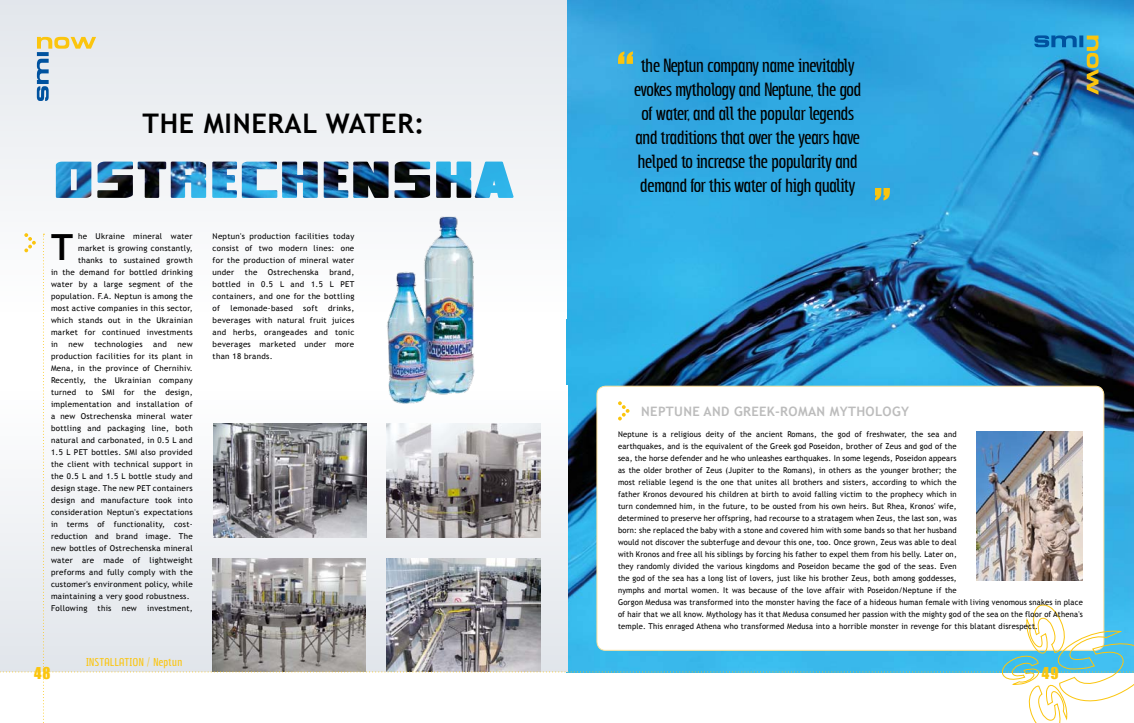
<style>
.page{position:relative;width:1134px;height:723px;background:#fff}
.page>*{position:absolute;margin:0;border:0;box-sizing:border-box;transform-origin:0 0}
.t1{font:700 36px "Trebuchet MS";color:#000}
.t2{font:700 27px "Trebuchet MS";letter-spacing:.025em;color:#000}
.t3{font:15px/24px "Subpear";letter-spacing:-.01em;color:#000;text-align:center;scale:.95 1}
.t4{font:15px "Impact";color:#fbc50e}
.t5{font:700 13px "Trebuchet MS";letter-spacing:.025em;color:#bcbcbc}
.t6{font:9px "Subpear";letter-spacing:.065em;color:#fbc50e}
.t7{font:8px/12px "Trebuchet MS";letter-spacing:.025em;color:#000;scale:.95 1}
.t8{font:8px/12px "Trebuchet MS";letter-spacing:.025em;color:#000;text-align:justify}
</style>
<div class="page">
<img style="left:567px;top:0;width:567px;height:233px">
<svg style="left:0;top:0;width:567px;height:201px"></svg>
<img style="left:439px;top:216px;width:19px;height:17px">
<img style="left:324px;top:161px;width:190px;height:37px">
<svg style="left:618px;top:51px;width:15px;height:13px"></svg>
<svg style="left:875px;top:188px;width:15px;height:12px"></svg>
<img style="left:1034px;top:35px;width:64px;height:60px">
<svg style="left:37px;top:37px;width:59px;height:64px;background:#d5d9d1"></svg>
<img style="left:0;top:233px;width:1134px;height:490px">
<img style="left:977px;top:431px;width:106px;height:149px">
<h2 class="t2" style="left:143px;top:107px;width:283px">THE MINE RAL WATE R:</h2>
<p class="t8" style="left:78px;top:230px;width:116px">he Ukraine mineral water</p>
<p class="t8" style="left:78px;top:242px;width:116px">market is growing constantly,</p>
<p class="t8" style="left:78px;top:254px;width:116px">thanks to sustained growth</p>
<p class="t8" style="left:51px;top:266px;width:143px">in the demand for bottled drinking</p>
<p class="t8" style="left:51px;top:278px;width:143px">water by a large segment of the</p>
<p class="t8" style="left:51px;top:290px;width:143px">population. F.A. Neptun is among the</p>
<p class="t8" style="left:51px;top:302px;width:143px">most active companies in this sector,</p>
<p class="t8" style="left:51px;top:314px;width:143px">which stands out in the Ukrainian</p>
<p class="t8" style="left:51px;top:326px;width:143px">market for continued investments</p>
<p class="t8" style="left:51px;top:338px;width:8px">in</p>
<p class="t8" style="left:69px;top:338px;width:17px">new</p>
<p class="t8" style="left:94px;top:338px;width:50px">technologies</p>
<p class="t8" style="left:153px;top:338px;width:15px">and</p>
<h1 class="t1" style="left:51px;top:224px;width:24px">T</h1>
<p class="t8" style="left:51px;top:338px;width:143px;text-align:left;text-indent:126px">new production facilities for its plant in<br>Mena, in the province of Chernihiv.<br>Recently, the Ukrainian company turned to SMI for the design, implementation and installation of a new Ostrechenska mineral water bottling and packaging line, both natural and carbonated, in 0.5 L and<br>1.5 L PET bottles. SMI also provided the client with technical support in the 0.5 L and 1.5 L bottle study and design stage. The new PET containers design and manufacture took into consideration Neptun's expectations in terms of functionality, cost&shy;reduction and brand image. The new bottles of Ostrechenska mineral water are made of lightweight preforms and fully comply with the customer's environment policy, while maintaining a very good robustness.<br>Following</p>
<p class="t8" style="left:98px;top:602px;width:15px">this</p>
<p class="t8" style="left:122px;top:602px;width:17px">new</p>
<p class="t8" style="left:147px;top:602px;width:47px">investment,</p>
<p class="t8" style="left:213px;top:230px;width:143px">Neptun's production facilities today consist of two modern lines: one for the production of mineral water under</p>
<p class="t8" style="left:213px;top:266px;width:143px;text-indent:117px">brand, bottled in 0.5 L and 1.5 L PET containers, and one for the bottling of</p>
<p class="t8" style="left:245px;top:266px;width:14px">the</p>
<p class="t8" style="left:268px;top:266px;width:52px">Ostrechenska</p>
<p class="t8" style="left:213px;top:302px;width:143px;text-indent:116px">drinks, beverages with natural fruit juices and herbs, orangeades and tonic beverages marketed under more than 18 brands.</p>
<p class="t8" style="left:231px;top:302px;width:64px">lemonade-based</p>
<p class="t8" style="left:303px;top:302px;width:16px">soft</p>
<h3 class="t3" style="left:634px;top:54px;width:240px">the Neptun company name inevitably evokes mythology and Neptune, the god of water, and all the popular legends and traditions that over the years have helped to increase the popularity and demand for this water of high quality</h3>
<h3 class="t5" style="left:641px;top:404px;width:19px">NEPTUNE</h3>
<h3 class="t5" style="left:704px;top:404px;width:207px">AND GREEK-ROMAN MYTHOLOGY</h3>
<p class="t7" style="left:618px;top:429px;width:491px">Neptune is a religious deity of the ancient Romans, the god of freshwater, the sea and<br>earthquakes, and is the equivalent of the Greek god Poseidon, brother of Zeus and god of the<br>sea, the horse defender and he who unleashes earthquakes. In some legends, Poseidon appears<br>as the older brother of Zeus (Jupiter to the Romans), in others as the younger brother; the<br>most reliable legend is the one that unites all brothers and sisters, according to which the<br>father Kronos devoured his children at birth to avoid falling victim to the prophecy which in<br>turn condemned him, in the future, to be ousted from his own heirs. But Rhea, Kronos' wife,<br>determined to preserve her offspring, had recourse to a stratagem when Zeus, the last son, was<br>born: she replaced the baby with a stone and covered him with some bands so that her husband<br>would not discover the subterfuge and devour this one, too. Once grown, Zeus was able to deal<br>with Kronos and free all his siblings by forcing his father to expel them from his belly. Later on,<br>they randomly divided the various kingdoms and Poseidon became the god of the seas. Even<br>the god of the sea has a long list of lovers, just like his brother Zeus, both among goddesses,<br>nymphs and mortal women. It was because of the love affair with Poseidon/Neptune if the<br>Gorgon Medusa was transformed into the monster having the face of a hideous human female with living venomous snakes in place of hair that we all know. Mythology has it that Medusa consumed her passion with the mighty god of the sea on the floor of Athena's temple. This enraged Athena who transformed Medusa into a horrible monster in revenge for this blatant disrespect.</p>
<p class="t6" style="left:86px;top:656px;width:97px">INSTALLATION / Neptun</p>
<h3 class="t4" style="left:34px;top:663px;width:18px">48</h3>
<h3 class="t4" style="left:1042px;top:663px;width:18px">49</h3>
</div>
